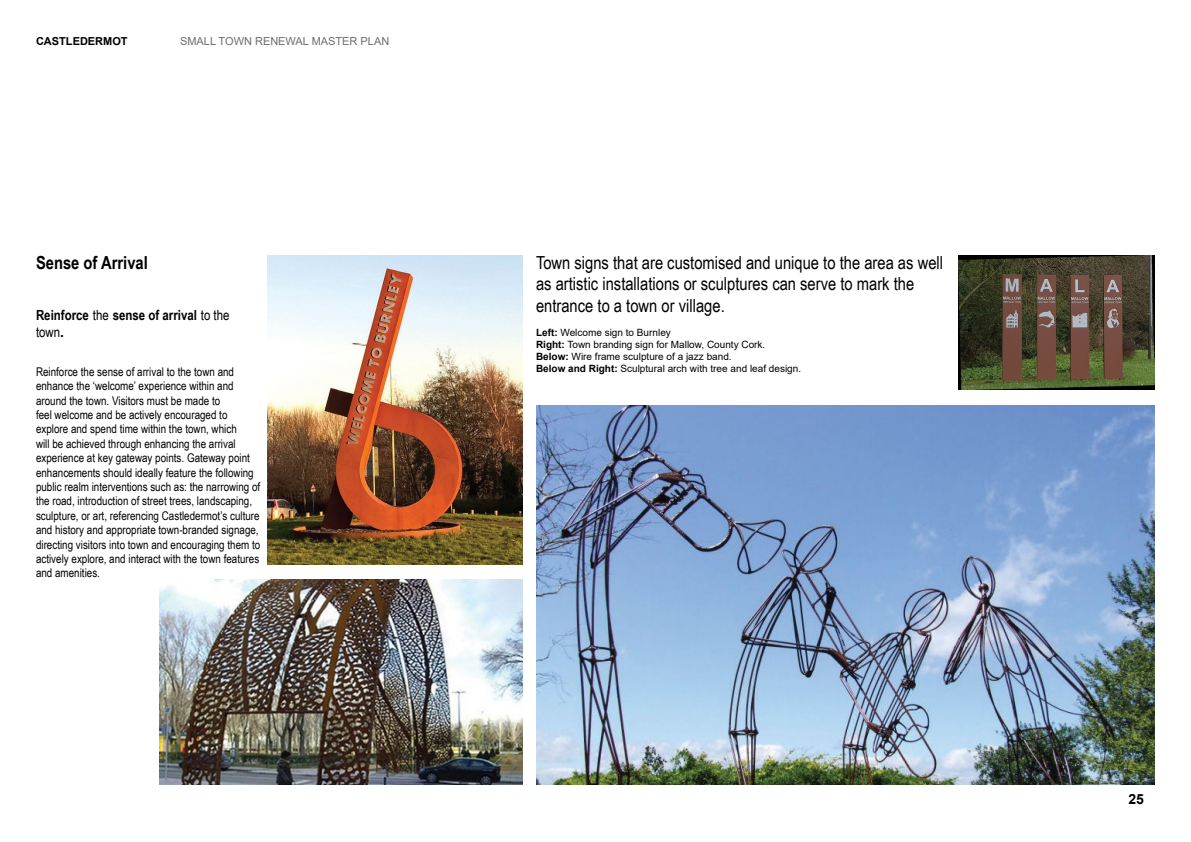
<style>
.page{position:relative;width:1191px;height:842px;background:#fff}
.page>*{position:absolute;margin:0;border:0;box-sizing:border-box;transform-origin:0 0}
.t1{font:18px/21.6px "Arial Narrow";color:#000}
.Heading_2{font:700 18px "Arial Narrow";color:#000}
.t2{font:700 14px/16.8px "Arial Narrow";color:#000}
.t3{font:700 14px "Arial";color:#000}
.t4{font:12px/14.4px "Arial Narrow";color:#000}
.t5{font:11px "Arial";color:#6d6e71}
.t6{font:700 11px "Arial";color:#000}
.t7{font:10px "Arial";color:#000}
.s1{font-weight:400}
.s2{font-family:"Arial"}
.s3{font-weight:700}
</style>
<div class="page">
<img style="left:268px;top:256px;width:255px;height:308px">
<img style="left:159px;top:579px;width:364px;height:205px">
<img style="left:958px;top:256px;width:197px;height:134px">
<img style="left:536px;top:405px;width:619px;height:379px">
<p class="t6" style="left:36px;top:33px;width:93px">CASTLEDERMOT</p>
<p class="t5" style="left:180px;top:33px;width:211px">SMALL TOWN RENEWAL MASTER PLAN</p>
<p class="Heading_2" style="left:36px;top:249px;width:113px">Sense of Arrival</p>
<p class="t2" style="left:36px;top:306px;width:195px">Reinforce <span class="s1">the</span> sense of arrival <span class="s1">to the town</span><span class="s2">.</span></p>
<p class="t4" style="left:36px;top:364px;width:226px">Reinforce the sense of arrival to the town and enhance the ‘welcome’ experience within and around the town. Visitors must be made to<br>feel welcome and be actively encouraged to explore and spend time within the town, which<br>will be achieved through enhancing the arrival experience at key gateway points. Gateway point enhancements should ideally feature the following public realm interventions such as: the narrowing of the road, introduction of street trees, landscaping, sculpture, or art, referencing Castledermot’s culture and history and appropriate town-branded signage, directing visitors into town and encouraging them to actively explore, and interact with the town features and amenities.</p>
<p class="t1" style="left:536px;top:251px;width:408px">Town signs that are customised and unique to the area as well as artistic installations or sculptures can serve to mark the entrance to a town or village.</p>
<p class="t7" style="left:536px;top:326px;width:136px"><span class="s3">Left:</span> Welcome sign to Burnley</p>
<p class="t7" style="left:536px;top:338px;width:231px"><span class="s3">Right:</span> Town branding sign for Mallow, County Cork.</p>
<p class="t7" style="left:536px;top:350px;width:197px"><span class="s3">Below:</span> Wire frame sculpture of a jazz band.</p>
<p class="t7" style="left:536px;top:362px;width:267px"><span class="s3">Below and Right:</span> Sculptural arch with tree and leaf design.</p>
<p class="t3" style="left:1128px;top:789px;width:17px">25</p>
</div>
